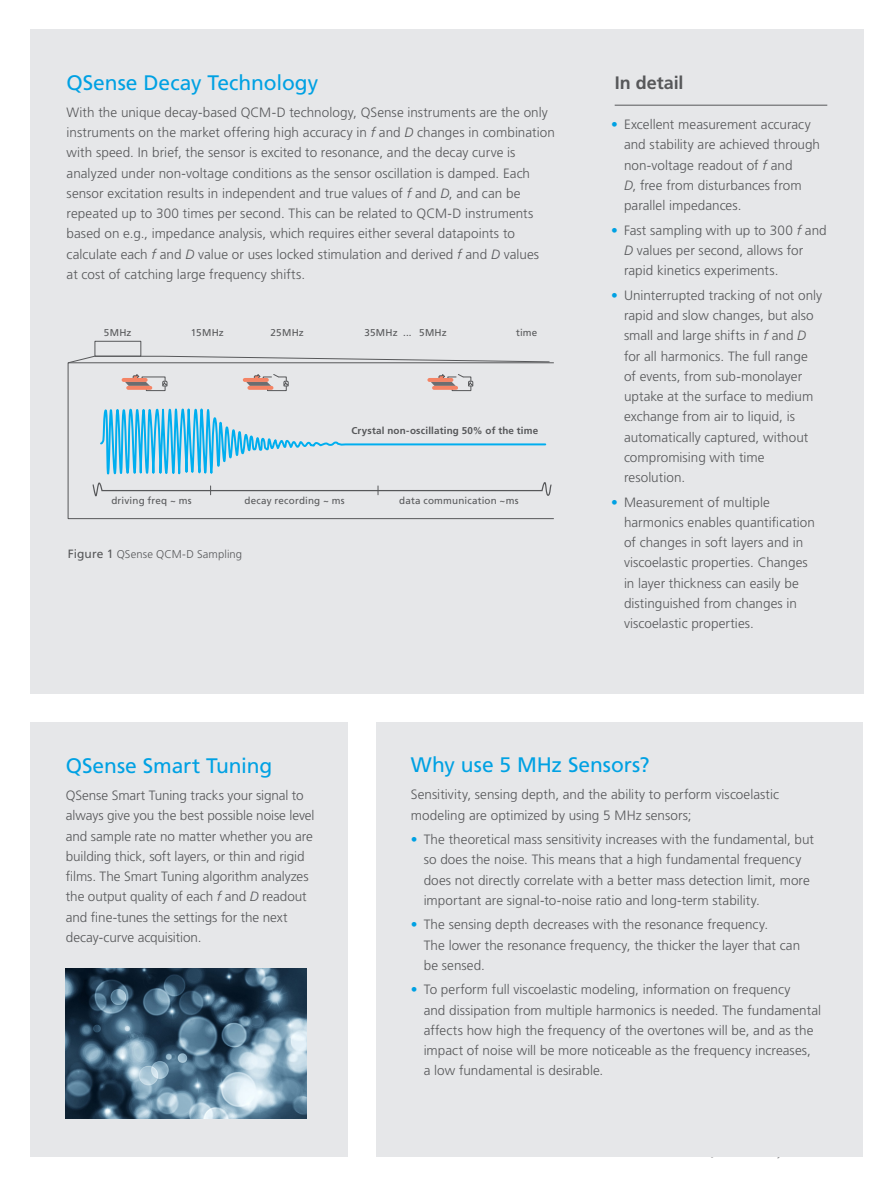
<style>
.page{position:relative;width:893px;height:1187px;background:#fff}
.page>*{position:absolute;margin:0;border:0;box-sizing:border-box;transform-origin:0 0}
.Sub_Heading_1_Page_B{font:21px "Frutiger LT Std";color:#00a1e3}
.Sub_Heading_2_Page_8{font:700 18px "Frutiger LT Std";color:#57585a}
.Ingress_80{font:300 13.5px/20.2px "Frutiger LT Std";letter-spacing:.005em;color:#57585a}
.Sub_Heading_1_Page_B-2{font:300 13.5px/20.2px "Frutiger LT Std";letter-spacing:-.005em;color:#57585a}
.Sub_Heading_5_Page_8{font:300 11.25px "Frutiger LT Std";letter-spacing:.01em;color:#57585a}
.O_Figure_Text_80{font:9.9px "Frutiger LT Std";letter-spacing:.02em;color:#57585a}
.O_Figure_Text_80-2{font:700 9.9px "Frutiger LT Std";letter-spacing:.02em;color:#57585a}
.s1{font-style:italic}
.s2{font-weight:400;font-size:12px}
.s3{font-weight:700;color:#00a1e3}
</style>
<div class="page">
<div style="left:30px;top:30px;width:833px;height:664px;background:#e6e7e9"></div>
<hr style="left:615px;top:105px;width:212px;height:1px;background:#57585a">
<div style="left:30px;top:722px;width:318px;height:435px;background:#e6e7e9"></div>
<div style="left:376px;top:722px;width:487px;height:435px;background:#e6e7e9"></div>
<img style="left:66px;top:968px;width:240px;height:150px">
<svg style="left:99px;top:340px;width:448px;height:180px"></svg>
<hr style="left:124px;top:378px;width:22px;height:4px;background:#f48465">
<svg style="left:125px;top:374px;width:43px;height:17px"></svg>
<hr style="left:245px;top:378px;width:22px;height:4px;background:#f48465">
<svg style="left:246px;top:373px;width:43px;height:18px"></svg>
<hr style="left:429px;top:378px;width:22px;height:4px;background:#f48465">
<svg style="left:430px;top:373px;width:44px;height:18px"></svg>
<div style="left:68px;top:362px;width:486px;height:157px;border:1px solid #57585a"></div>
<svg style="left:67px;top:355px;width:483px;height:9px"></svg>
<div style="left:95px;top:341px;width:46px;height:15px;border:1px solid #57585a"></div>
<svg style="left:92px;top:481px;width:461px;height:16px"></svg>
<p class="Sub_Heading_1_Page_B" style="left:67px;top:70px;width:253px">QSense Decay Technology</p>
<p class="Ingress_80" style="left:67px;top:102px;width:490px">With the unique decay-based QCM-D technology, QSense instruments are the only instruments on the market offering high accuracy in <span class="s1">f</span> and <span class="s1">D</span> changes in combination with speed. In brief, the sensor is excited to resonance, and the decay curve is analyzed under non-voltage conditions as the sensor oscillation is damped. Each sensor excitation results in independent and true values of <span class="s1">f</span> and <span class="s1">D</span>, and can be repeated up to 300 times per second. This can be related to QCM-D instruments based on e.g., impedance analysis, which requires either several datapoints to calculate each <span class="s1">f</span> and <span class="s1">D</span> value or uses locked stimulation and derived <span class="s1">f</span> and <span class="s1">D</span> values<br>at cost of catching large frequency shifts.</p>
<p class="O_Figure_Text_80" style="left:104px;top:326px;width:29px">5MHz</p>
<p class="O_Figure_Text_80" style="left:191px;top:326px;width:34px">15MHz</p>
<p class="O_Figure_Text_80" style="left:271px;top:326px;width:35px">25MHz</p>
<p class="O_Figure_Text_80" style="left:364px;top:326px;width:49px">35MHz ...</p>
<p class="O_Figure_Text_80" style="left:419px;top:326px;width:29px">5MHz</p>
<p class="O_Figure_Text_80" style="left:516px;top:326px;width:23px">time</p>
<p class="O_Figure_Text_80-2" style="left:351px;top:424px;width:188px">Crystal non-oscillating 50% of the time</p>
<p class="O_Figure_Text_80" style="left:111px;top:495px;width:82px">driving freq ~ ms</p>
<p class="O_Figure_Text_80" style="left:245px;top:495px;width:102px">decay recording ~ ms</p>
<p class="O_Figure_Text_80" style="left:399px;top:495px;width:121px">data communication ~ms</p>
<p class="Sub_Heading_5_Page_8" style="left:68px;top:547px;width:176px"><span class="s2">Figure 1</span> QSense QCM-D Sampling</p>
<p class="Sub_Heading_2_Page_8" style="left:615px;top:72px;width:70px">In detail</p>
<p class="Ingress_80" style="left:624px;top:115px;width:198px;text-indent:-13px"><span class="s3">•</span> Excellent measurement accuracy and stability are achieved through non-voltage readout of <span class="s1">f</span> and<br><span class="s1">D</span>, free from disturbances from parallel impedances.</p>
<p class="Ingress_80" style="left:624px;top:220px;width:204px;text-indent:-13px"><span class="s3">•</span> Fast sampling with up to 300 <span class="s1">f</span> and<br><span class="s1">D</span> values per second, allows for rapid kinetics experiments.</p>
<p class="Ingress_80" style="left:624px;top:285px;width:200px;text-indent:-13px"><span class="s3">•</span> Uninterrupted tracking of not only rapid and slow changes, but also small and large shifts in <span class="s1">f</span> and <span class="s1">D </span>for all harmonics. The full range of events, from sub-monolayer uptake at the surface to medium exchange from air to liquid, is automatically captured, without compromising with time resolution.</p>
<p class="Ingress_80" style="left:624px;top:492px;width:192px;text-indent:-13px"><span class="s3">•</span> Measurement of multiple harmonics enables quantification of changes in soft layers and in viscoelastic properties. Changes in layer thickness can easily be distinguished from changes in viscoelastic properties.</p>
<p class="Sub_Heading_1_Page_B" style="left:66px;top:753px;width:208px">QSense Smart Tuning</p>
<p class="Sub_Heading_1_Page_B-2" style="left:66px;top:785px;width:250px">QSense Smart Tuning tracks your signal to always give you the best possible noise level and sample rate no matter whether you are building thick, soft layers, or thin and rigid films. The Smart Tuning algorithm analyzes the output quality of each <span class="s1">f</span> and <span class="s1">D</span> readout and fine-tunes the settings for the next decay-curve acquisition.</p>
<p class="Sub_Heading_1_Page_B" style="left:411px;top:752px;width:240px">Why use 5 MHz Sensors?</p>
<p class="Sub_Heading_1_Page_B-2" style="left:411px;top:784px;width:370px">Sensitivity, sensing depth, and the ability to perform viscoelastic modeling are optimized by using 5 MHz sensors;</p>
<p class="Ingress_80" style="left:424px;top:829px;width:392px;text-indent:-13px"><span class="s3">•</span> The theoretical mass sensitivity increases with the fundamental, but so does the noise. This means that a high fundamental frequency does not directly correlate with a better mass detection limit, more important are signal-to-noise ratio and long-term stability.</p>
<p class="Ingress_80" style="left:424px;top:914px;width:378px;text-indent:-13px"><span class="s3">•</span> The sensing depth decreases with the resonance frequency.<br>The lower the resonance frequency, the thicker the layer that can be sensed.</p>
<p class="Ingress_80" style="left:424px;top:979px;width:399px;text-indent:-13px"><span class="s3">•</span> To perform full viscoelastic modeling, information on frequency<br>and dissipation from multiple harmonics is needed. The fundamental affects how high the frequency of the overtones will be, and as the impact of noise will be more noticeable as the frequency increases,<br>a low fundamental is desirable.</p>
</div>
